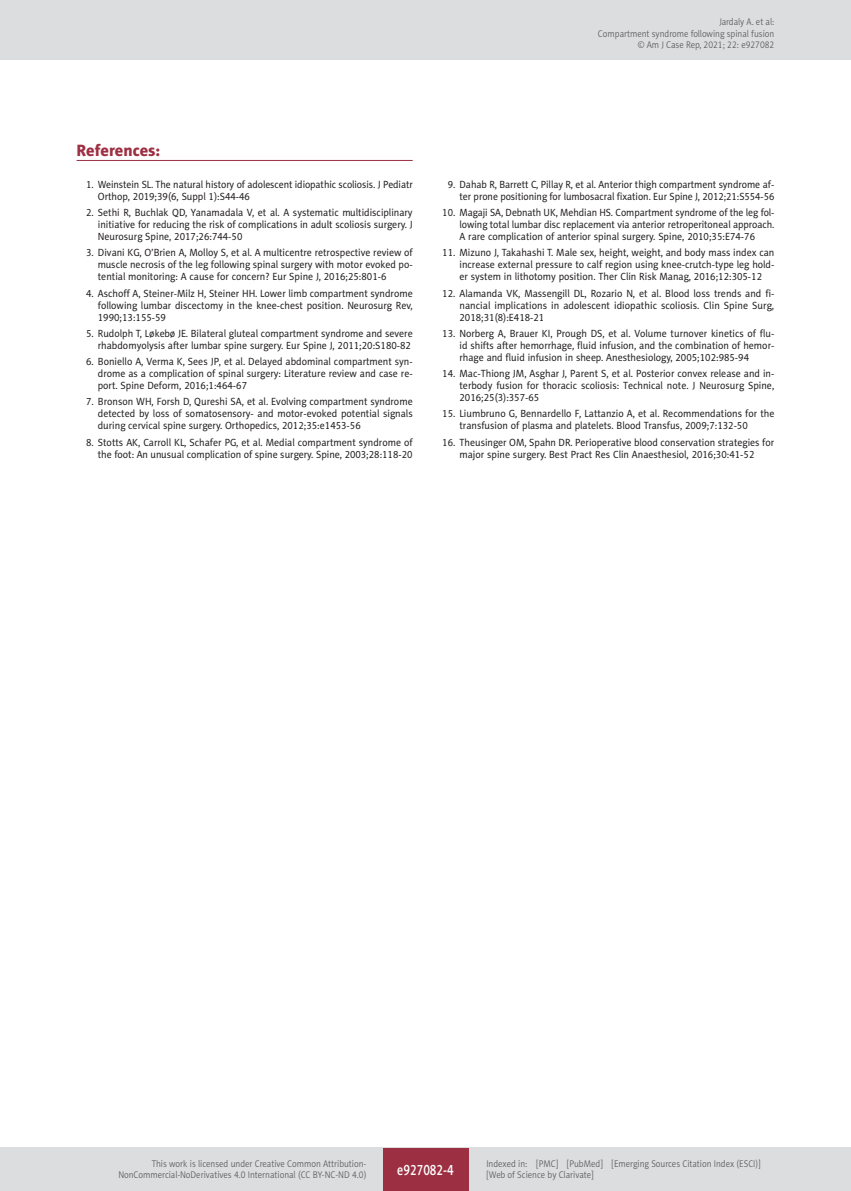
<style>
.page{position:relative;width:851px;height:1191px;background:#fff}
.page>*{position:absolute;margin:0;border:0;box-sizing:border-box;transform-origin:0 0}
.AJCR_Referencje_Tytu{font:16.5px "Naomi Sans EFN Heavy";color:#9d2f42}
.t1{font:15px "Naomi Sans EFN Medium";color:#fff;scale:.8 1}
.AJCR_Referencje_punk{font:10.5px/12px "Naomi Sans EFN";color:#231f20;text-align:justify;scale:.95 1}
.AJCR_Referencje_punk-2{font:10.5px/12px "Naomi Sans EFN";color:#231f20;scale:.94 1}
.AJCR_Referencje_punk-3{font:10.5px/12px "Naomi Sans EFN";color:#231f20;text-align:justify;scale:.93 1}
.t2{font:9.75px/11.2px "Naomi Sans EFN Light";color:#57585a;text-align:right;scale:.9 1}
</style>
<div class="page">
<hr style="left:77px;top:160px;width:335px;height:1px;background:#9d2f42">
<div style="left:0;top:0;width:850px;height:60px;background:#dcdddf"></div>
<div style="left:0;top:1148px;width:850px;height:43px;background:#dcdddf"></div>
<div style="left:383px;top:1147px;width:85px;height:43px;background:#9d2f42"></div>
<p class="t2" style="left:598px;top:16px;width:197px">Jardaly A. et al:<br>Compartment syndrome following spinal fusion © Am J Case Rep, 2021; 22: e927082</p>
<p class="AJCR_Referencje_Tytu" style="left:77px;top:140px;width:85px">References:</p>
<p class="AJCR_Referencje_punk-2" style="left:98px;top:178px;width:336px;text-indent:-12px">1. Weinstein SL. The natural history of adolescent idiopathic scoliosis. J Pediatr<br>Orthop, 2019;39(6, Suppl 1):S44-46</p>
<p class="AJCR_Referencje_punk" style="left:98px;top:207px;width:333px;text-indent:-12px">2. Sethi R, Buchlak QD, Yanamadala V, et al. A systematic multidisciplinary initiative for reducing the risk of complications in adult scoliosis surgery. J Neurosurg Spine, 2017;26:744-50</p>
<p class="AJCR_Referencje_punk" style="left:98px;top:247px;width:333px;text-indent:-12px">3. Divani KG, O’Brien A, Molloy S, et al. A multicentre retrospective review of muscle necrosis of the leg following spinal surgery with motor evoked po&shy;tential monitoring: A cause for concern? Eur Spine J, 2016;25:801-6</p>
<p class="AJCR_Referencje_punk" style="left:98px;top:287px;width:333px;text-indent:-12px">4. Aschoff A, Steiner-Milz H, Steiner HH. Lower limb compartment syndrome following lumbar discectomy in the knee-chest position. Neurosurg Rev, 1990;13:155-59</p>
<p class="AJCR_Referencje_punk" style="left:86px;top:327px;width:345px;text-align:right">5. Rudolph T, Løkebø JE. Bilateral gluteal compartment syndrome and severe rhabdomyolysis after lumbar spine surgery. Eur Spine J, 2011;20:S180-82</p>
<p class="AJCR_Referencje_punk" style="left:98px;top:356px;width:333px;text-indent:-12px">6. Boniello A, Verma K, Sees JP, et al. Delayed abdominal compartment syn&shy;drome as a complication of spinal surgery: Literature review and case re&shy;port. Spine Deform, 2016;1:464-67</p>
<p class="AJCR_Referencje_punk" style="left:98px;top:396px;width:333px;text-indent:-12px">7. Bronson WH, Forsh D, Qureshi SA, et al. Evolving compartment syndrome detected by loss of somatosensory- and motor-evoked potential signals during cervical spine surgery. Orthopedics, 2012;35:e1453-56</p>
<p class="AJCR_Referencje_punk" style="left:86px;top:436px;width:345px;text-align:right">8. Stotts AK, Carroll KL, Schafer PG, et al. Medial compartment syndrome of the foot: An unusual complication of spine surgery. Spine, 2003;28:118-20</p>
<p class="AJCR_Referencje_punk-2" style="left:447px;top:178px;width:349px;text-align:right">9. Dahab R, Barrett C, Pillay R, et al. Anterior thigh compartment syndrome af&shy;ter prone positioning for lumbosacral fixation. Eur Spine J, 2012;21:S554-56</p>
<p class="AJCR_Referencje_punk-3" style="left:459px;top:207px;width:340px;text-indent:-17px">10. Magaji SA, Debnath UK, Mehdian HS. Compartment syndrome of the leg fol&shy;lowing total lumbar disc replacement via anterior retroperitoneal approach.<br>A rare complication of anterior spinal surgery. Spine, 2010;35:E74-76</p>
<p class="AJCR_Referencje_punk" style="left:459px;top:247px;width:333px;text-indent:-17px">11. Mizuno J, Takahashi T. Male sex, height, weight, and body mass index can increase external pressure to calf region using knee-crutch-type leg hold&shy;er system in lithotomy position. Ther Clin Risk Manag, 2016;12:305-12</p>
<p class="AJCR_Referencje_punk" style="left:459px;top:287px;width:333px;text-indent:-17px">12. Alamanda VK, Massengill DL, Rozario N, et al. Blood loss trends and fi&shy;nancial implications in adolescent idiopathic scoliosis. Clin Spine Surg, 2018;31(8):E418-21</p>
<p class="AJCR_Referencje_punk" style="left:459px;top:327px;width:333px;text-indent:-17px">13. Norberg A, Brauer KI, Prough DS, et al. Volume turnover kinetics of flu&shy;id shifts after hemorrhage, fluid infusion, and the combination of hemor&shy;rhage and fluid infusion in sheep. Anesthesiology, 2005;102:985-94</p>
<p class="AJCR_Referencje_punk" style="left:459px;top:368px;width:333px;text-indent:-17px">14. Mac-Thiong JM, Asghar J, Parent S, et al. Posterior convex release and in&shy;terbody fusion for thoracic scoliosis: Technical note. J Neurosurg Spine, 2016;25(3):357-65</p>
<p class="AJCR_Referencje_punk" style="left:459px;top:408px;width:333px;text-indent:-17px">15. Liumbruno G, Bennardello F, Lattanzio A, et al. Recommendations for the transfusion of plasma and platelets. Blood Transfus, 2009;7:132-50</p>
<p class="AJCR_Referencje_punk" style="left:442px;top:436px;width:351px;text-align:center">16. Theusinger OM, Spahn DR. Perioperative blood conservation strategies for major spine surgery. Best Pract Res Clin Anaesthesiol, 2016;30:41-52</p>
<p class="t2" style="left:118px;top:1158px;width:277px">This work is licensed under Creative Common Attribution-<br>NonCommercial-NoDerivatives 4.0 International (CC BY-NC-ND 4.0)</p>
<h2 class="t1" style="left:397px;top:1160px;width:72px">e927082-4</h2>
<p class="t2" style="left:486px;top:1158px;width:306px;text-align:left">Indexed in: [PMC] [PubMed] [Emerging Sources Citation Index (ESCI)] [Web of Science by Clarivate]</p>
</div>
